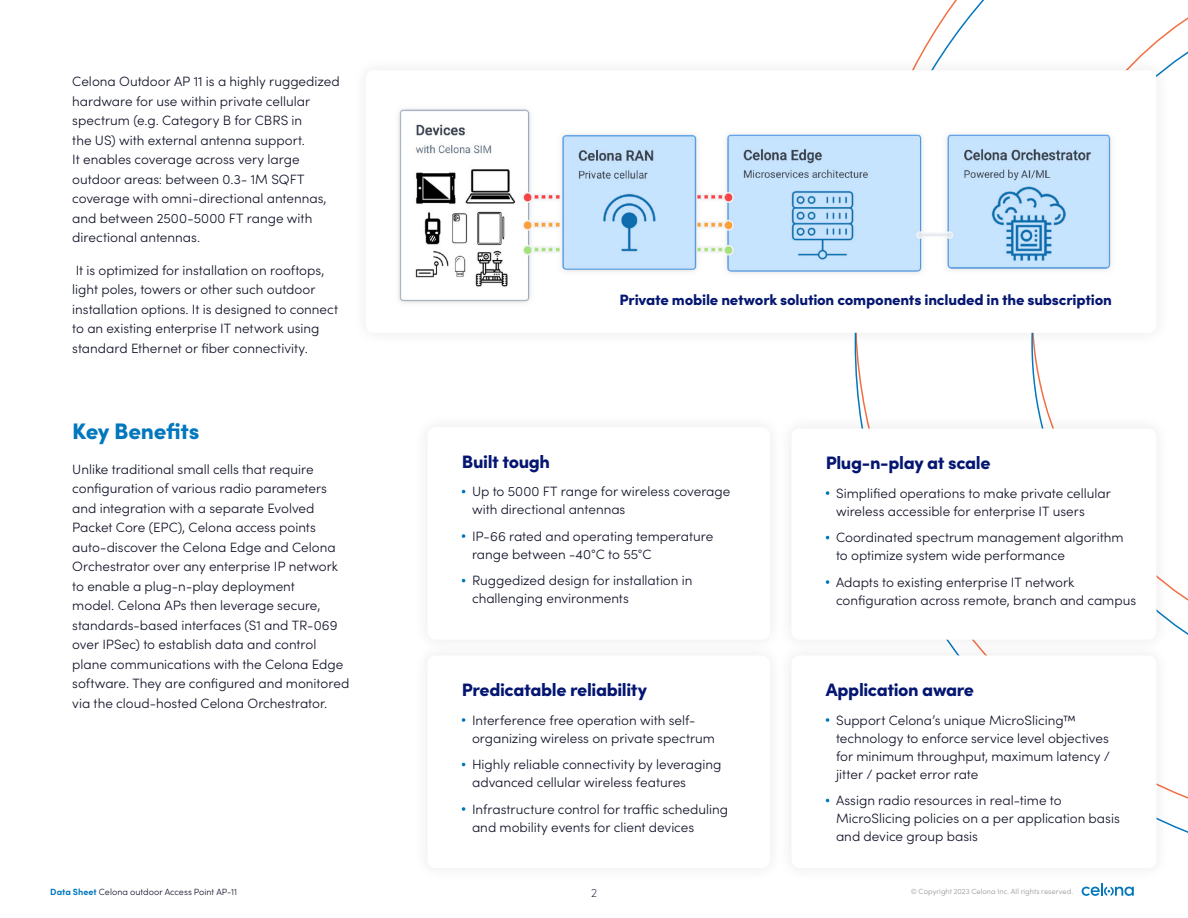
<style>
.page{position:relative;width:1188px;height:918px;background:#fff}
.page>*{position:absolute;margin:0;border:0;box-sizing:border-box;transform-origin:0 0}
.Heading_2{font:900 22.5px "Sofia Pro";letter-spacing:-.01em;color:#0277bd}
.Heading_3{font:900 18px "Sofia Pro";letter-spacing:-.02em;color:#041671}
.Heading_4{font:900 15px "Sofia Pro";letter-spacing:-.015em;color:#041671}
.Paragraph{font:300 13.5px/19.5px "Sofia Pro";color:#101227}
.Bullets{font:300 13.5px/18px "Sofia Pro";color:#101227}
.t1{font:200 12px "Sofia Pro";color:#101227}
.t2{font:300 9px "Sofia Pro";letter-spacing:.005em;color:#101227}
.t3{font:300 7.5px "Sofia Pro";letter-spacing:.005em;color:#939598}
.s1{font-weight:700;color:#0277bd}
</style>
<div class="page">
<svg style="left:1082px;top:883px;width:52px;height:13px"></svg>
<svg style="left:854px;top:0;width:334px;height:833px"></svg>
<div style="left:413px;top:413px;width:371px;height:241px;background:#fafafa"></div>
<div style="left:427px;top:427px;width:343px;height:213px;background:#fff;border-radius:8px"></div>
<div style="left:413px;top:641px;width:371px;height:242px;background:#f9f9f9"></div>
<div style="left:427px;top:655px;width:343px;height:213px;background:#fff;border-radius:8px"></div>
<div style="left:777px;top:414px;width:394px;height:240px;background:#fbfbfb"></div>
<div style="left:791px;top:429px;width:366px;height:211px;background:#fff;border-radius:8px"></div>
<div style="left:777px;top:641px;width:394px;height:242px;background:#f9f9f9"></div>
<div style="left:791px;top:655px;width:366px;height:213px;background:#fff;border-radius:8px"></div>
<svg style="left:462px;top:534px;width:3px;height:4px"></svg>
<svg style="left:462px;top:718px;width:3px;height:4px"></svg>
<svg style="left:462px;top:807px;width:3px;height:4px"></svg>
<svg style="left:826px;top:491px;width:3px;height:4px"></svg>
<svg style="left:826px;top:580px;width:3px;height:4px"></svg>
<svg style="left:826px;top:718px;width:3px;height:4px"></svg>
<div style="left:351px;top:56px;width:820px;height:291px;background:#fbfbfb"></div>
<div style="left:366px;top:70px;width:791px;height:263px;background:#fff;border-radius:8px"></div>
<img style="left:398px;top:108px;width:713px;height:196px">
<p class="Paragraph" style="left:72px;top:71px;width:269px">Celona Outdoor AP 11 is a highly ruggedized hardware for use within private cellular spectrum (e.g. Category B for CBRS in<br>the US) with external antenna support.<br>It enables coverage across very large outdoor areas: between 0.3- 1M SQFT coverage with omni-directional antennas, and between 2500-5000 FT range with directional antennas.</p>
<p class="Paragraph" style="left:72px;top:259px;width:268px">It is optimized for installation on rooftops, light poles, towers or other such outdoor installation options. It is designed to connect to an existing enterprise IT network using standard Ethernet or fiber connectivity.</p>
<p class="Heading_2" style="left:72px;top:413px;width:129px">Key Benefits</p>
<p class="Paragraph" style="left:72px;top:458px;width:279px">Unlike traditional small cells that require configuration of various radio parameters and integration with a separate Evolved Packet Core (EPC), Celona access points auto-discover the Celona Edge and Celona Orchestrator over any enterprise IP network to enable a plug-n-play deployment<br>model. Celona APs then leverage secure, standards-based interfaces (S1 and TR-069 over IPSec) to establish data and control plane communications with the Celona Edge software. They are configured and monitored via the cloud-hosted Celona Orchestrator.</p>
<p class="Heading_3" style="left:462px;top:447px;width:90px">Built tough</p>
<p class="Heading_4" style="left:620px;top:288px;width:494px">Private mobile network solution components included in the subscription</p>
<p class="Heading_3" style="left:826px;top:449px;width:166px">Plug-n-play at scale</p>
<p class="Bullets" style="left:472px;top:482px;width:260px">Up to 5000 FT range for wireless coverage with directional antennas</p>
<p class="Bullets" style="left:472px;top:526px;width:243px">IP-66 rated and operating temperature range between -40°C to 55°C</p>
<p class="Bullets" style="left:472px;top:571px;width:222px">Ruggedized design for installation in challenging environments</p>
<p class="Heading_3" style="left:462px;top:676px;width:187px">Predicatable reliability</p>
<p class="Bullets" style="left:472px;top:710px;width:244px">Interference free operation with self&shy;organizing wireless on private spectrum</p>
<p class="Bullets" style="left:472px;top:755px;width:251px">Highly reliable connectivity by leveraging advanced cellular wireless features</p>
<p class="Bullets" style="left:472px;top:799px;width:258px">Infrastructure control for traffic scheduling and mobility events for client devices</p>
<p class="Bullets" style="left:836px;top:483px;width:276px">Simplified operations to make private cellular wireless accessible for enterprise IT users</p>
<p class="Bullets" style="left:836px;top:528px;width:289px">Coordinated spectrum management algorithm to optimize system wide performance</p>
<p class="Bullets" style="left:836px;top:572px;width:302px">Adapts to existing enterprise IT network configuration across remote, branch and campus</p>
<p class="Heading_3" style="left:826px;top:676px;width:150px">Application aware</p>
<p class="Bullets" style="left:836px;top:710px;width:276px">Support Celona’s unique MicroSlicing™ technology to enforce service level objectives for minimum throughput, maximum latency / jitter / packet error rate</p>
<p class="Bullets" style="left:836px;top:791px;width:285px">Assign radio resources in real-time to<br>MicroSlicing policies on a per application basis and device group basis</p>
<p class="t2" style="left:50px;top:885px;width:189px"><span class="s1">Data Sheet</span> Celona outdoor Access Point AP-11</p>
<p class="t3" style="left:911px;top:886px;width:164px">© Copyright 2023 Celona Inc. All rights reserved.</p>
<p class="t1" style="left:591px;top:884px;width:7px">2</p>
</div>
